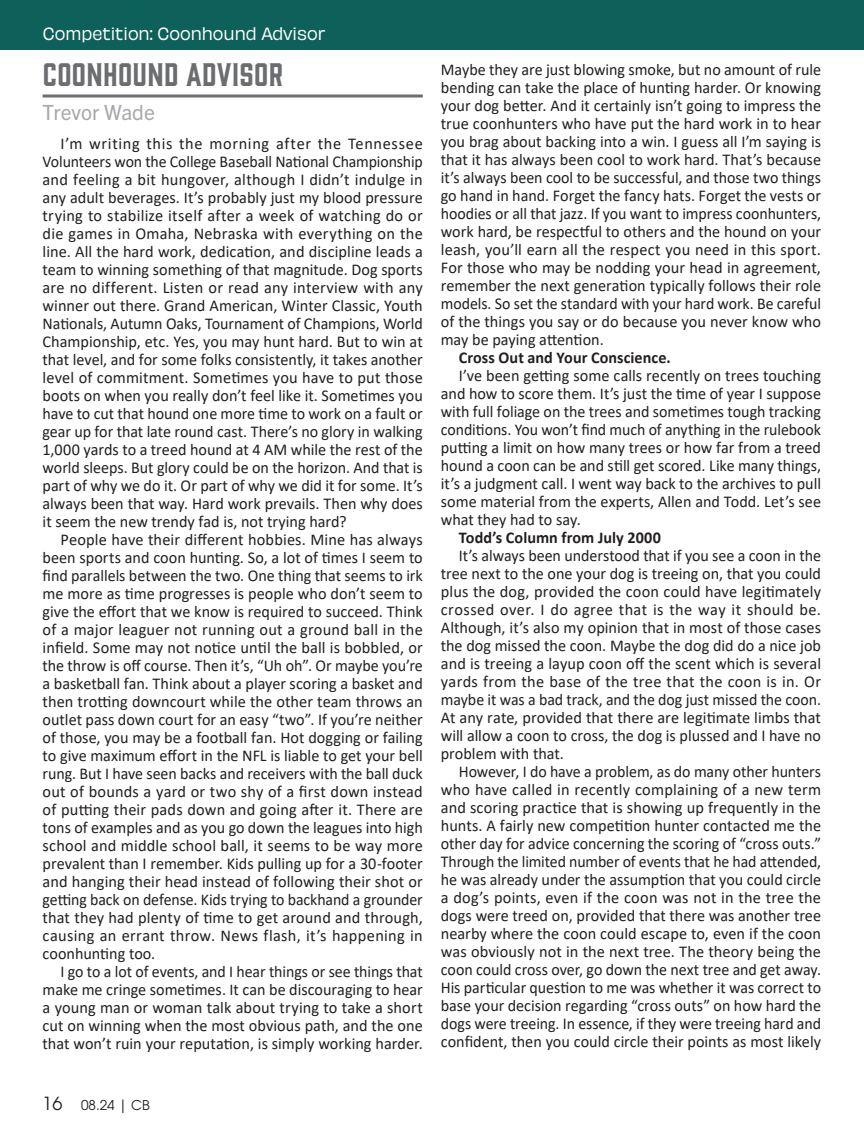
<style>
.page{position:relative;width:864px;height:1134px;background:#fff}
.page>*{position:absolute;margin:0;border:0;box-sizing:border-box;transform-origin:0 0}
.t1{font:30px "Gin";letter-spacing:.01em;color:#6c6d70}
.t2{font:21px "Trade Gothic Next LT Pro";color:#a8a9ad}
.t3{font:18px "ITC Avant Garde Pro";color:#231f20}
.No_Spacing{font:16.5px/18px "Calibri";color:#231f20;text-align:justify}
.No_Spacing-2{font:700 16.5px "Calibri";letter-spacing:.005em;color:#231f20}
.t4{font:16.5px "Obviously";color:#fff;scale:.91 1}
.t5{font:13.5px "ITC Avant Garde Pro";color:#231f20}
</style>
<div class="page">
<svg style="left:43px;top:94px;width:380px;height:4px;background:#909193"></svg>
<div style="left:0;top:0;width:864px;height:50px;background:#0e605a"></div>
<p class="t4" style="left:43px;top:21px;width:312px">Competition: Coonhound Advisor</p>
<p class="t1" style="left:43px;top:53px;width:242px">COONHOUND ADVISOR</p>
<p class="t2" style="left:43px;top:98px;width:114px">Trevor Wade</p>
<p class="No_Spacing" style="left:43px;top:134px;width:382px;text-indent:18px">I’m writing this the morning after the Tennessee Volunteers won the College Baseball National Championship and feeling a bit hungover, although I didn’t indulge in any adult beverages. It’s probably just my blood pressure trying to stabilize itself after a week of watching do or die games in Omaha, Nebraska with everything on the line. All the hard work, dedication, and discipline leads a team to winning something of that magnitude. Dog sports are no different. Listen or read any interview with any winner out there. Grand American, Winter Classic, Youth Nationals, Autumn Oaks, Tournament of Champions, World Championship, etc. Yes, you may hunt hard. But to win at that level, and for some folks consistently, it takes another level of commitment. Sometimes you have to put those boots on when you really don’t feel like it. Sometimes you have to cut that hound one more time to work on a fault or gear up for that late round cast. There’s no glory in walking 1,000 yards to a treed hound at 4 AM while the rest of the world sleeps. But glory could be on the horizon. And that is part of why we do it. Or part of why we did it for some. It’s always been that way. Hard work prevails. Then why does it seem the new trendy fad is, not trying hard?</p>
<p class="No_Spacing" style="left:43px;top:530px;width:382px;text-indent:18px">People have their different hobbies. Mine has always been sports and coon hunting. So, a lot of times I seem to find parallels between the two. One thing that seems to irk me more as time progresses is people who don’t seem to give the effort that we know is required to succeed. Think of a major leaguer not running out a ground ball in the infield. Some may not notice until the ball is bobbled, or the throw is off course. Then it’s, “Uh oh”. Or maybe you’re a basketball fan. Think about a player scoring a basket and then trotting downcourt while the other team throws an outlet pass down court for an easy “two”. If you’re neither of those, you may be a football fan. Hot dogging or failing to give maximum effort in the NFL is liable to get your bell rung. But I have seen backs and receivers with the ball duck out of bounds a yard or two shy of a first down instead of putting their pads down and going after it. There are tons of examples and as you go down the leagues into high school and middle school ball, it seems to be way more prevalent than I remember. Kids pulling up for a 30-footer and hanging their head instead of following their shot or getting back on defense. Kids trying to backhand a grounder that they had plenty of time to get around and through, causing an errant throw. News flash, it’s happening in coonhunting too.</p>
<p class="No_Spacing" style="left:43px;top:962px;width:382px;text-indent:18px">I go to a lot of events, and I hear things or see things that make me cringe sometimes. It can be discouraging to hear a young man or woman talk about trying to take a short cut on winning when the most obvious path, and the one that won’t ruin your reputation, is simply working harder.</p>
<p class="t3" style="left:42px;top:1092px;width:21px">16</p>
<p class="t5" style="left:81px;top:1096px;width:70px">08.24 | CB</p>
<p class="No_Spacing" style="left:441px;top:60px;width:382px">Maybe they are just blowing smoke, but no amount of rule bending can take the place of hunting harder. Or knowing your dog better. And it certainly isn’t going to impress the true coonhunters who have put the hard work in to hear you brag about backing into a win. I guess all I’m saying is that it has always been cool to work hard. That’s because it’s always been cool to be successful, and those two things go hand in hand. Forget the fancy hats. Forget the vests or hoodies or all that jazz. If you want to impress coonhunters, work hard, be respectful to others and the hound on your leash, you’ll earn all the respect you need in this sport.<br>For those who may be nodding your head in agreement, remember the next generation typically follows their role models. So set the standard with your hard work. Be careful of the things you say or do because you never know who may be paying attention.</p>
<p class="No_Spacing-2" style="left:459px;top:346px;width:213px">Cross Out and Your Conscience.</p>
<p class="No_Spacing" style="left:441px;top:366px;width:382px;text-indent:18px">I’ve been getting some calls recently on trees touching and how to score them. It’s just the time of year I suppose with full foliage on the trees and sometimes tough tracking conditions. You won’t find much of anything in the rulebook putting a limit on how many trees or how far from a treed hound a coon can be and still get scored. Like many things, it’s a judgment call. I went way back to the archives to pull some material from the experts, Allen and Todd. Let’s see what they had to say.</p>
<p class="No_Spacing-2" style="left:459px;top:526px;width:204px">Todd’s Column from July 2000</p>
<p class="No_Spacing" style="left:441px;top:546px;width:382px;text-indent:18px">It’s always been understood that if you see a coon in the tree next to the one your dog is treeing on, that you could plus the dog, provided the coon could have legitimately crossed over. I do agree that is the way it should be.<br>Although, it’s also my opinion that in most of those cases the dog missed the coon. Maybe the dog did do a nice job and is treeing a layup coon off the scent which is several yards from the base of the tree that the coon is in. Or maybe it was a bad track, and the dog just missed the coon.<br>At any rate, provided that there are legitimate limbs that will allow a coon to cross, the dog is plussed and I have no problem with that.</p>
<p class="No_Spacing" style="left:441px;top:762px;width:382px;text-indent:18px">However, I do have a problem, as do many other hunters who have called in recently complaining of a new term and scoring practice that is showing up frequently in the hunts. A fairly new competition hunter contacted me the other day for advice concerning the scoring of “cross outs.” Through the limited number of events that he had attended, he was already under the assumption that you could circle a dog’s points, even if the coon was not in the tree the dogs were treed on, provided that there was another tree nearby where the coon could escape to, even if the coon was obviously not in the next tree. The theory being the coon could cross over, go down the next tree and get away.<br>His particular question to me was whether it was correct to base your decision regarding “cross outs” on how hard the dogs were treeing. In essence, if they were treeing hard and confident, then you could circle their points as most likely</p>
</div>
